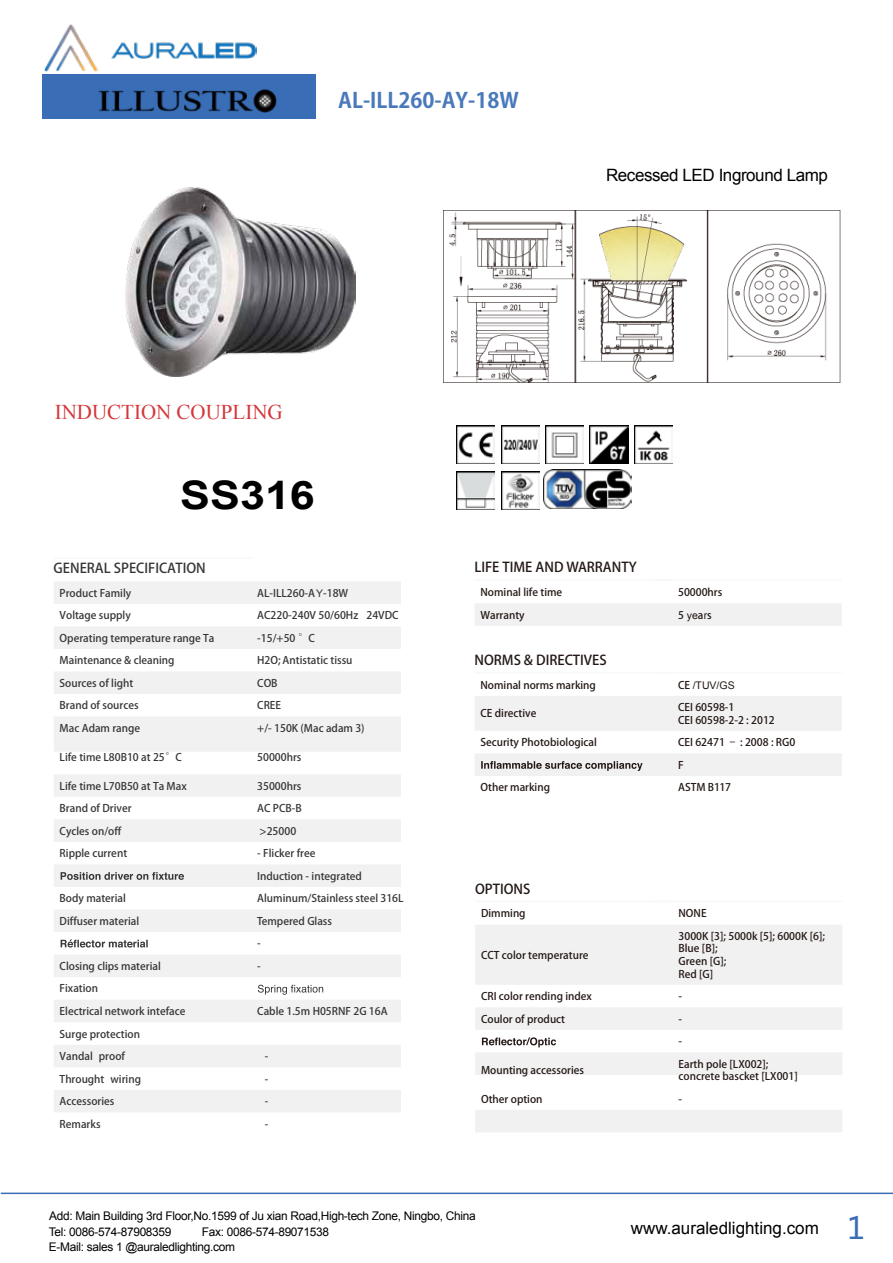
<style>
.page{position:relative;width:893px;height:1263px;background:#fff}
.page>*{position:absolute;margin:0;border:0;box-sizing:border-box;transform-origin:0 0}
.t1{font:700 39.3px "Arial";color:#000;scale:1.14 1}
.t2{font:30.45px "Microsoft Ya Hei";color:#396db5}
.t3{font:21px "Times New Roman";color:#d3373b}
.t4{font:700 21px "Adobe Gothic Std";color:#4a79bb}
.t5{font:16.95px "Arial";letter-spacing:-.025em;color:#000}
.t6{font:16.95px "Arial";color:#000}
.t7{font:13.5px "Futura LT Bold G Bpc EUC H";color:#231815}
.t8{font:13.5px "Futura LT Bold G Bpc EUC H";color:#373535}
.t9{font:11.85px "Arial";letter-spacing:-.025em;color:#000}
.t10{font:10.5px/22.5px "Helvetica Bold G Bpc EUC H";color:#373535}
.t11{font:10.5px/22.5px "Helvetica G Bpc EUC H";color:#373535}
.t12{font:10.5px "Helvetica Bold G Bpc EUC H";color:#231815}
.t13{font:10.5px/12.6px "Helvetica G Bpc EUC H";color:#231815}
.t14{font:10.5px "Arial";color:#231815}
.s1{font-family:"Arial"}
.s2{font-family:"Helvetica G Bpc EUC H"}
</style>
<div class="page">
<div style="left:42px;top:75px;width:274px;height:44px;background:#396db5"></div>
<div style="left:475px;top:604px;width:367px;height:22px;background:#f1f1f1"></div>
<hr style="left:474px;top:579px;width:198px;height:2px;background:#f7f8f8">
<hr style="left:652px;top:579px;width:190px;height:2px;background:#f7f8f8">
<hr style="left:474px;top:672px;width:198px;height:1px;background:#f7f8f8">
<hr style="left:652px;top:672px;width:190px;height:1px;background:#f7f8f8">
<svg style="left:475px;top:696px;width:367px;height:80px"></svg>
<svg style="left:475px;top:925px;width:367px;height:207px;fill:#f1f1f1"></svg>
<hr style="left:475px;top:900px;width:198px;height:2px;background:#f7f8f8">
<hr style="left:653px;top:901px;width:189px;height:1px;background:#f7f8f8">
<svg style="left:482px;top:1037px;width:74px;height:10px"></svg>
<img style="left:457px;top:425px;width:38px;height:38px">
<svg style="left:54px;top:582px;width:347px;height:530px;fill:#f1f1f1"></svg>
<hr style="left:54px;top:557px;width:197px;height:2px;background:#f7f8f8">
<svg style="left:61px;top:872px;width:123px;height:8px"></svg>
<svg style="left:61px;top:939px;width:87px;height:8px"></svg>
<svg style="left:258px;top:985px;width:65px;height:10px"></svg>
<img style="left:501px;top:425px;width:38px;height:38px">
<img style="left:545px;top:425px;width:39px;height:38px">
<img style="left:590px;top:425px;width:38px;height:38px">
<img style="left:634px;top:425px;width:39px;height:38px">
<img style="left:457px;top:471px;width:38px;height:38px">
<img style="left:501px;top:471px;width:38px;height:38px">
<img style="left:67px;top:71px;width:245px;height:42px">
<img style="left:45px;top:24px;width:211px;height:47px">
<img style="left:543px;top:470px;width:89px;height:38px">
<img style="left:126px;top:187px;width:229px;height:189px">
<img style="left:443px;top:211px;width:398px;height:172px">
<hr style="left:1px;top:1192px;width:892px;height:2px;background:#396db5">
<h3 class="t4" style="left:338px;top:88px;width:182px">AL-ILL260-AY-18W</h3>
<h3 class="t3" style="left:55px;top:398px;width:230px">INDUCTION COUPLING</h3>
<h1 class="t1" style="left:180px;top:469px;width:120px">SS316</h1>
<h3 class="t5" style="left:606px;top:164px;width:223px">Recessed LED Inground Lamp</h3>
<p class="t8" style="left:54px;top:560px;width:154px">GENERAL SPECIFICATION</p>
<p class="t10" style="left:60px;top:582px;width:73px">Product Family</p>
<p class="t11" style="left:257px;top:582px;width:93px">AL-ILL260-A<span class="s1">Y</span>-18W</p>
<p class="t10" style="left:60px;top:604px;width:73px">Voltage supply</p>
<p class="t11" style="left:257px;top:604px;width:143px">AC220-240V 50/60Hz 24VDC</p>
<p class="t10" style="left:60px;top:627px;width:156px">Operating temperature range Ta</p>
<p class="t11" style="left:257px;top:627px;width:59px">-15/+50 °C</p>
<p class="t10" style="left:60px;top:649px;width:116px">Maintenance &amp; cleaning</p>
<p class="t11" style="left:257px;top:649px;width:97px">H2O; Antistatic tissu</p>
<p class="t10" style="left:60px;top:672px;width:75px">Sources of light</p>
<p class="t11" style="left:257px;top:672px;width:22px">COB</p>
<p class="t10" style="left:60px;top:694px;width:80px">Brand of sources</p>
<p class="t11" style="left:257px;top:694px;width:25px">CREE</p>
<p class="t10" style="left:60px;top:717px;width:82px">Mac Adam range</p>
<p class="t11" style="left:257px;top:717px;width:109px">+/- 150K (Mac adam 3)</p>
<p class="t10" style="left:60px;top:746px;width:124px">Life time L80B10 at 25°C</p>
<p class="t11" style="left:257px;top:746px;width:46px">50000hrs</p>
<p class="t10" style="left:60px;top:775px;width:129px">Life time L70B50 at Ta Max</p>
<p class="t11" style="left:257px;top:775px;width:46px">35000hrs</p>
<p class="t10" style="left:60px;top:797px;width:73px">Brand of Driver</p>
<p class="t11" style="left:257px;top:797px;width:46px">AC PCB-B</p>
<p class="t10" style="left:60px;top:820px;width:63px">Cycles on/off</p>
<p class="t11" style="left:260px;top:820px;width:38px">&gt;25000</p>
<p class="t10" style="left:60px;top:842px;width:69px">Ripple current</p>
<p class="t11" style="left:257px;top:842px;width:106px">- Flicker free<br>Induction - integrated</p>
<p class="t10" style="left:60px;top:887px;width:68px">Body material</p>
<p class="t11" style="left:257px;top:887px;width:148px">Aluminum/Stainless steel 316L</p>
<p class="t10" style="left:60px;top:910px;width:81px">Diffuser material</p>
<p class="t11" style="left:257px;top:910px;width:76px">Tempered Glass -</p>
<p class="t10" style="left:60px;top:955px;width:103px">Closing clips material</p>
<p class="t11" style="left:257px;top:955px;width:5px">-</p>
<p class="t10" style="left:60px;top:977px;width:127px">Fixation<br>Electrical network inteface</p>
<p class="t11" style="left:257px;top:1000px;width:132px">Cable 1.5m H05RNF 2G 16A</p>
<p class="t10" style="left:60px;top:1023px;width:82px">Surge protection<br>Vandal proof</p>
<p class="t11" style="left:265px;top:1045px;width:5px">-</p>
<p class="t10" style="left:60px;top:1068px;width:83px">Throught wiring</p>
<p class="t11" style="left:265px;top:1068px;width:5px">-</p>
<p class="t10" style="left:60px;top:1090px;width:56px">Accessories</p>
<p class="t11" style="left:265px;top:1090px;width:5px">-</p>
<p class="t10" style="left:60px;top:1113px;width:42px">Remarks</p>
<p class="t11" style="left:265px;top:1113px;width:5px">-</p>
<p class="t7" style="left:474px;top:559px;width:164px">LIFE TIME AND WARRANTY</p>
<p class="t12" style="left:480px;top:586px;width:83px">Nominal life time</p>
<p class="t13" style="left:678px;top:586px;width:46px">50000hrs</p>
<p class="t12" style="left:480px;top:608px;width:46px">Warranty</p>
<p class="t13" style="left:678px;top:609px;width:35px">5 <span class="s1">ye</span>a<span class="s1">r</span>s</p>
<p class="t7" style="left:474px;top:652px;width:134px">NORMS &amp; DIRECTIVES</p>
<p class="t12" style="left:480px;top:678px;width:117px">Nominal norms marking</p>
<p class="t14" style="left:678px;top:678px;width:58px"><span class="s2">CE</span> /TUV/GS</p>
<p class="t12" style="left:480px;top:707px;width:57px">CE directive</p>
<p class="t13" style="left:678px;top:701px;width:98px">CEI 60598-1<br>CEI 60598-2-2 : 2012</p>
<p class="t12" style="left:480px;top:736px;width:118px">Security Photobiological</p>
<p class="t13" style="left:678px;top:731px;width:119px;line-height:22.5px">CEI 62471 – : 2008 : RG0<br>F</p>
<p class="t12" style="left:480px;top:781px;width:71px">Other marking</p>
<p class="t13" style="left:678px;top:781px;width:55px">ASTM B117</p>
<p class="t7" style="left:475px;top:881px;width:57px">OPTIONS</p>
<p class="t12" style="left:481px;top:907px;width:46px">Dimming</p>
<p class="t13" style="left:678px;top:907px;width:30px">NONE</p>
<p class="t12" style="left:481px;top:948px;width:109px">CCT color temperature</p>
<p class="t13" style="left:678px;top:930px;width:148px">3000K [3]; 5000k [5]; 6000K [6];<br>Blue [B];<br>Green [G];<br>Red [G]</p>
<p class="t12" style="left:481px;top:990px;width:112px">CRI color rending index</p>
<p class="t13" style="left:678px;top:990px;width:5px">-</p>
<p class="t12" style="left:481px;top:1012px;width:86px">Coulor of product</p>
<p class="t13" style="left:678px;top:1008px;width:5px;line-height:22.5px">- -</p>
<p class="t12" style="left:481px;top:1064px;width:105px">Mounting accessories</p>
<p class="t13" style="left:679px;top:1058px;width:121px">Earth pole [LX002]; concrete bascket [LX001]</p>
<p class="t12" style="left:481px;top:1092px;width:63px">Other option</p>
<p class="t13" style="left:679px;top:1093px;width:5px">-</p>
<p class="t9" style="left:49px;top:1208px;width:428px">Add: Main Building 3rd Floor,No.1599 of Ju xian Road,High-tech Zone, Ningbo, China</p>
<p class="t9" style="left:49px;top:1224px;width:124px">Tel: 0086-574-87908359</p>
<p class="t9" style="left:202px;top:1224px;width:129px">Fax: 0086-574-89071538</p>
<h2 class="t2" style="left:847px;top:1207px;width:19px">1</h2>
<h3 class="t6" style="left:631px;top:1217px;width:190px">www.auraledlighting.com</h3>
<p class="t9" style="left:49px;top:1239px;width:188px">E-Mail: sales 1 @auraledlighting.com</p>
</div>
